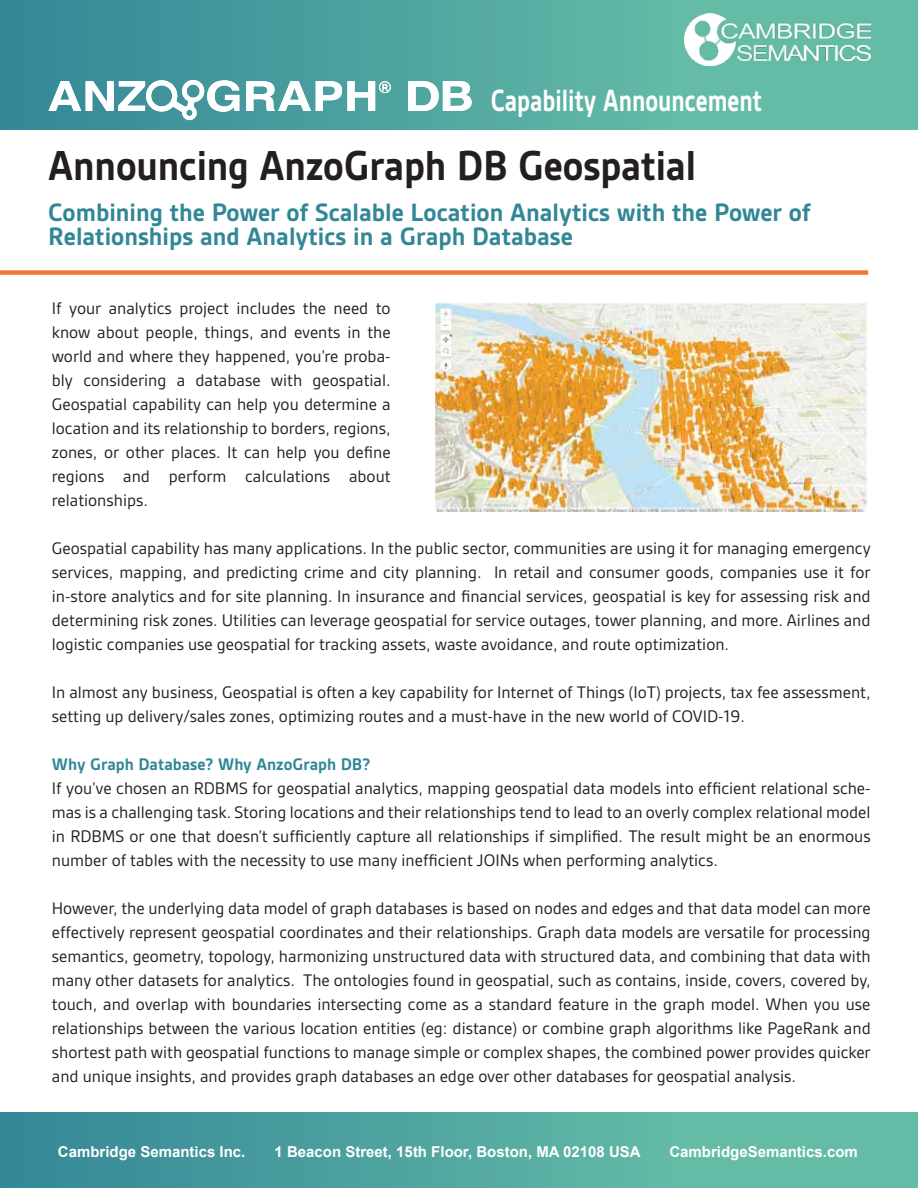
<style>
.page{position:relative;width:918px;height:1188px;background:#fff}
.page>*{position:absolute;margin:0;border:0;box-sizing:border-box;transform-origin:0 0}
.t1{font:700 45px "Gesta";letter-spacing:-.005em;color:#231f20;scale:.95 1}
.t2{font:700 33px "Gesta";color:#fff;scale:.8 1}
.t3{font:700 27px/24px "Gesta";color:#328797}
.t4{font:18px/24px "Gesta";color:#231f20;text-align:justify}
.t5{font:700 18px "Gesta";color:#328797}
.t6{font:700 15px "Arial";color:#fff}
</style>
<div class="page">
<div style="left:0;top:0;width:918px;height:129px;background:linear-gradient(to right,#378998,#6ec5a9)"></div>
<div style="left:0;top:1113px;width:918px;height:75px;background:linear-gradient(to right,#378998,#6ec5a9)"></div>
<img style="left:685px;top:14px;width:185px;height:51px">
<img style="left:737px;top:46px;width:134px;height:15px">
<svg style="left:49px;top:80px;width:190px;height:40px"></svg>
<svg style="left:408px;top:81px;width:64px;height:30px"></svg>
<svg style="left:246px;top:81px;width:145px;height:30px"></svg>
<div style="left:0;top:270px;width:868px;height:5px;background:#f4752d"></div>
<img style="left:436px;top:303px;width:432px;height:209px">
<h2 class="t2" style="left:491px;top:82px;width:340px">Capability Announcement</h2>
<h1 class="t1" style="left:48px;top:140px;width:684px">Announcing AnzoGraph DB Geospatial</h1>
<h3 class="t3" style="left:48px;top:200px;width:764px">Combining the Power of Scalable Location Analytics with the Power of<br>Relationships and Analytics in a Graph Database</h3>
<p class="t4" style="left:52px;top:296px;width:340px">If your analytics project includes the need to know about people, things, and events in the world and where they happened, you’re proba&shy;bly considering a database with geospatial.<br>Geospatial capability can help you determine a location and its relationship to borders, regions, zones, or other places. It can help you define regions and perform calculations about relationships.</p>
<p class="t4" style="left:52px;top:536px;width:820px">Geospatial capability has many applications. In the public sector, communities are using it for managing emergency services, mapping, and predicting crime and city planning. In retail and consumer goods, companies use it for in-store analytics and for site planning. In insurance and financial services, geospatial is key for assessing risk and determining risk zones. Utilities can leverage geospatial for service outages, tower planning, and more. Airlines and logistic companies use geospatial for tracking assets, waste avoidance, and route optimization.</p>
<p class="t4" style="left:52px;top:680px;width:820px">In almost any business, Geospatial is often a key capability for Internet of Things (IoT) projects, tax fee assessment, setting up delivery/sales zones, optimizing routes and a must-have in the new world of COVID-19.</p>
<p class="t5" style="left:52px;top:754px;width:320px">Why Graph Database? Why AnzoGraph DB?</p>
<p class="t4" style="left:52px;top:776px;width:820px">If you’ve chosen an RDBMS for geospatial analytics, mapping geospatial data models into efficient relational sche&shy;mas is a challenging task. Storing locations and their relationships tend to lead to an overly complex relational model in RDBMS or one that doesn’t sufficiently capture all relationships if simplified. The result might be an enormous number of tables with the necessity to use many inefficient JOINs when performing analytics.</p>
<p class="t4" style="left:52px;top:896px;width:820px">However, the underlying data model of graph databases is based on nodes and edges and that data model can more effectively represent geospatial coordinates and their relationships. Graph data models are versatile for processing semantics, geometry, topology, harmonizing unstructured data with structured data, and combining that data with many other datasets for analytics. The ontologies found in geospatial, such as contains, inside, covers, covered by, touch, and overlap with boundaries intersecting come as a standard feature in the graph model. When you use relationships between the various location entities (eg: distance) or combine graph algorithms like PageRank and shortest path with geospatial functions to manage simple or complex shapes, the combined power provides quicker and unique insights, and provides graph databases an edge over other databases for geospatial analysis.</p>
<p class="t6" style="left:58px;top:1142px;width:189px">Cambridge Semantics Inc.</p>
<p class="t6" style="left:275px;top:1142px;width:368px">1 Beacon Street, 15th Floor, Boston, MA 02108 USA</p>
<p class="t6" style="left:669px;top:1142px;width:190px">CambridgeSemantics.com</p>
</div>
